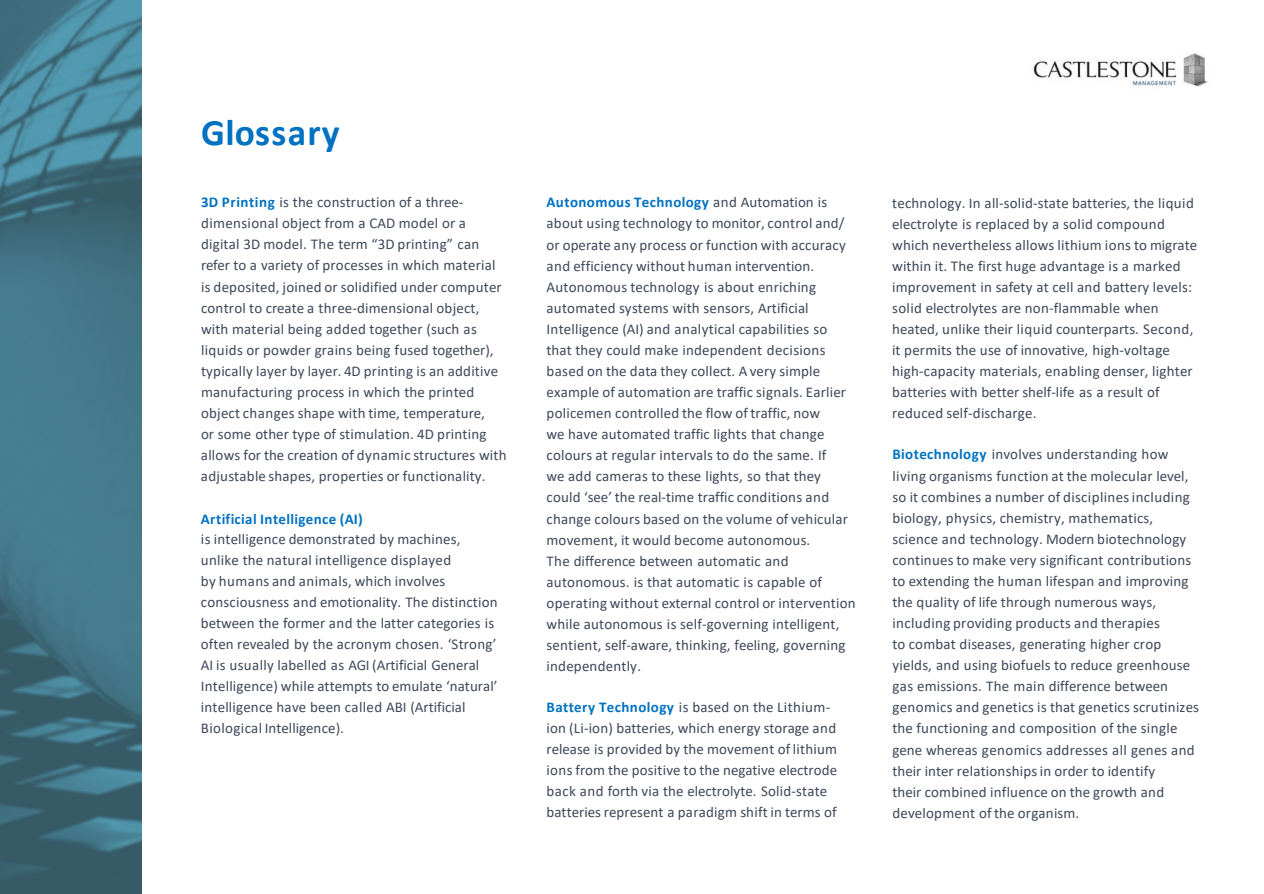
<style>
.page{position:relative;width:1264px;height:894px;background:#fff}
.page>*{position:absolute;margin:0;border:0;box-sizing:border-box;transform-origin:0 0}
.t1{font:700 37.5px "Calibri";letter-spacing:.03em;color:#0072c1}
.t2{font:15px/21px "Calibri";letter-spacing:.01em;color:#3e495a}
.t3{font:700 15px "Calibri";letter-spacing:.02em;color:#0072c1}
.s1{font-weight:700;color:#0072c1}
</style>
<div class="page">
<img style="left:1033px;top:53px;width:175px;height:34px">
<div style="left:0;top:0;width:141px;height:893px;background:#4e8193;opacity:.7"></div>
<h2 class="t1" style="left:201px;top:106px;width:140px">Glossary</h2>
<p class="t2" style="left:201px;top:191px;width:302px"><span class="s1">3D Printing</span> is the construction of a three&shy;dimensional object from a CAD model or a digital 3D model. The term “3D printing” can refer to a variety of processes in which material is deposited, joined or solidified under computer control to create a three-dimensional object, with material being added together (such as liquids or powder grains being fused together), typically layer by layer. 4D printing is an additive manufacturing process in which the printed object changes shape with time, temperature,</p>
<p class="t2" style="left:201px;top:423px;width:307px">or some other type of stimulation. 4D printing allows for the creation of dynamic structures with adjustable shapes, properties or functionality.</p>
<p class="t3" style="left:201px;top:508px;width:163px">Artificial Intelligence (AI)</p>
<p class="t2" style="left:201px;top:527px;width:261px">is intelligence demonstrated by machines, unlike the natural intelligence displayed by humans and animals, which involves</p>
<p class="t2" style="left:201px;top:590px;width:298px">consciousness and emotionality. The distinction between the former and the latter categories is often revealed by the acronym chosen. ‘Strong’ AI is usually labelled as AGI (Artificial General Intelligence) while attempts to emulate ‘natural’ intelligence have been called ABI (Artificial Biological Intelligence).</p>
<p class="t2" style="left:546px;top:191px;width:301px"><span class="s1">Autonomous Technology</span> and Automation is about using technology to monitor, control and/ or operate any process or function with accuracy and efficiency without human intervention.</p>
<p class="t2" style="left:546px;top:276px;width:301px">Autonomous technology is about enriching automated systems with sensors, Artificial Intelligence (AI) and analytical capabilities so that they could make independent decisions based on the data they collect. A very simple example of automation are traffic signals. Earlier policemen controlled the flow oftraffic, now</p>
<p class="t2" style="left:546px;top:423px;width:284px">we have automated traffic lights that change colours at regular intervals to do the same. If we add cameras to these lights, so that they could ‘see’ the real-time traffic conditions and</p>
<p class="t2" style="left:546px;top:507px;width:303px">change colours based on the volume of vehicular movement, it would become autonomous.</p>
<p class="t2" style="left:546px;top:549px;width:311px">The difference between automatic and autonomous. is that automatic is capable of operating without external control or intervention while autonomous is self-governing intelligent, sentient, self-aware, thinking, feeling, governing independently.</p>
<p class="t2" style="left:546px;top:695px;width:292px"><span class="s1">Battery Technology</span> is based on the Lithium&shy;ion (Li-ion) batteries, which energy storage and release is provided by the movement of lithium ions from the positive to the negative electrode back and forth via the electrolyte. Solid-state batteries represent a paradigm shift in terms of</p>
<p class="t2" style="left:892px;top:191px;width:306px">technology. In all-solid-state batteries, the liquid electrolyte is replaced by a solid compound which nevertheless allows lithium ions to migrate within it. The first huge advantage is a marked improvement in safety at cell and battery levels: solid electrolytes are non-flammable when heated, unlike their liquid counterparts. Second, it permits the use of innovative, high-voltage high-capacity materials, enabling denser, lighter batteries with better shelf-life as a result of reduced self-discharge.</p>
<p class="t2" style="left:892px;top:443px;width:300px"><span class="s1">Biotechnology</span> involves understanding how living organisms function at the molecular level, so it combines a number of disciplinesincluding biology, physics, chemistry, mathematics, science and technology. Modern biotechnology continues to make very significant contributions to extending the human lifespan and improving the quality of life through numerous ways, including providing products and therapies</p>
<p class="t2" style="left:892px;top:633px;width:308px">to combat diseases, generating higher crop yields, and using biofuels to reduce greenhouse gas emissions. The main difference between genomics and genetics is that genetics scrutinizes the functioning and composition of the single gene whereas genomics addresses all genes and their inter relationships in order to identify</p>
<p class="t2" style="left:892px;top:780px;width:273px">their combined influence on the growth and development of the organism.</p>
</div>
